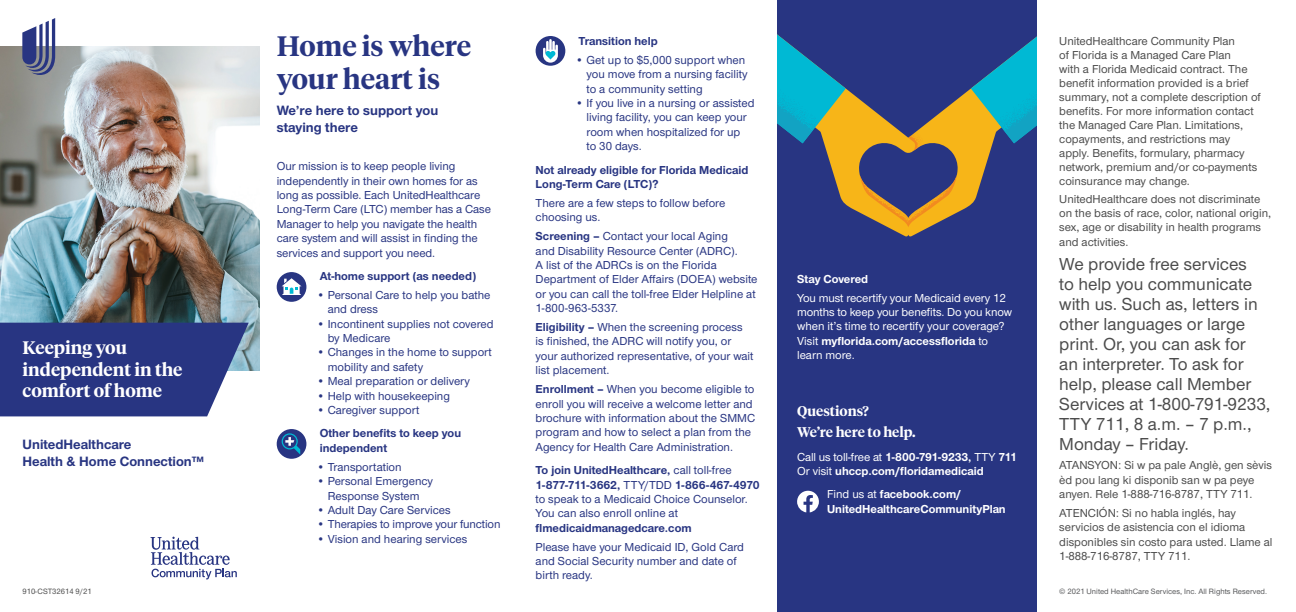
<style>
.page{position:relative;width:1296px;height:612px;background:#fff}
.page>*{position:absolute;margin:0;border:0;box-sizing:border-box;transform-origin:0 0}
.t1{font:600 28px/33.6px "UHC Serif Headline";color:#283582}
.t2{font:500 18px/20px "UHC Sans";color:#4c4c4c}
.t3{font:600 18px/21.6px "UHC Serif Headline";color:#fff}
.t4{font:700 14px/16.8px "UHC Sans";color:#283582}
.t5{font:600 14px/21.3px "UHC Serif Headline";color:#fff}
.t6{font:500 12px/14.4px "UHC Sans";color:#283582}
.t7{font:500 12px/14px "UHC Sans";color:#4c4c4c}
.t8{font:700 12px/14.4px "UHC Sans";color:#283582}
.t9{font:500 12px/14.4px "UHC Sans";letter-spacing:-.01em;color:#fff}
.t10{font:700 12px/14.4px "UHC Sans";color:#fff}
.t11{font:500 8px "UHC Sans";color:#57585a}
.t12{font:500 8px "UHC Sans";color:#4c4c4c}
.s1{font-weight:700}
.s2{font-weight:500}
</style>
<div class="page">
<img style="left:0;top:47px;width:259px;height:324px">
<svg style="left:0;top:323px;width:249px;height:93px"></svg>
<div style="left:778px;top:0;width:259px;height:612px;background:#283582"></div>
<svg style="left:802px;top:88px;width:213px;height:149px"></svg>
<svg style="left:860px;top:174px;width:97px;height:53px"></svg>
<svg style="left:908px;top:133px;width:16px;height:19px"></svg>
<svg style="left:971px;top:36px;width:66px;height:107px"></svg>
<svg style="left:778px;top:35px;width:68px;height:108px"></svg>
<svg style="left:150px;top:537px;width:87px;height:42px"></svg>
<svg style="left:22px;top:18px;width:33px;height:57px"></svg>
<svg style="left:797px;top:491px;width:22px;height:21px"></svg>
<div style="left:277px;top:272px;width:29px;height:30px;background:#283582;border-radius:50%"></div>
<svg style="left:282px;top:278px;width:19px;height:17px"></svg>
<div style="left:536px;top:36px;width:29px;height:30px;background:#283582;border-radius:50%"></div>
<svg style="left:543px;top:39px;width:15px;height:24px"></svg>
<div style="left:277px;top:429px;width:29px;height:30px;background:#283582;border-radius:50%"></div>
<svg style="left:282px;top:433px;width:18px;height:21px"></svg>
<h2 class="t3" style="left:23px;top:336px;width:161px">Keeping you independent in the comfort of home</h2>
<p class="t4" style="left:23px;top:436px;width:183px">UnitedHealthcare<br>Health &amp; Home Connection™</p>
<p class="t12" style="left:22px;top:586px;width:71px">910-CST32614 9/21</p>
<h1 class="t1" style="left:277px;top:28px;width:196px">Home is where your heart is</h1>
<p class="t4" style="left:277px;top:102px;width:163px">We’re here to support you staying there</p>
<p class="t6" style="left:277px;top:158px;width:216px">Our mission is to keep people living independently in their own homes for as long as possible. Each UnitedHealthcare Long-Term Care (LTC) member has a Case Manager to help you navigate the health care system and will assist in finding the services and support you need.</p>
<p class="t8" style="left:320px;top:268px;width:158px">At-home support (as needed)</p>
<p class="t6" style="left:328px;top:287px;width:164px;text-indent:-11px">• Personal Care to help you bathe and dress</p>
<p class="t6" style="left:328px;top:316px;width:167px;text-indent:-11px">• Incontinent supplies not covered by Medicare</p>
<p class="t6" style="left:328px;top:345px;width:166px;text-indent:-11px">• Changes in the home to support mobility and safety</p>
<p class="t6" style="left:317px;top:374px;width:155px">• Meal preparation or delivery</p>
<p class="t6" style="left:317px;top:388px;width:135px">• Help with housekeeping</p>
<p class="t6" style="left:317px;top:402px;width:104px">• Caregiver support</p>
<p class="t8" style="left:320px;top:426px;width:143px">Other benefits to keep you independent</p>
<p class="t6" style="left:317px;top:459px;width:86px">• Transportation</p>
<p class="t6" style="left:317px;top:473px;width:118px;text-align:center">• Personal Emergency<br>Response System</p>
<p class="t6" style="left:317px;top:502px;width:136px">• Adult Day Care Services</p>
<p class="t6" style="left:317px;top:517px;width:185px">• Therapies to improve your function</p>
<p class="t6" style="left:317px;top:531px;width:152px">• Vision and hearing services</p>
<p class="t8" style="left:579px;top:33px;width:81px">Transition help</p>
<p class="t6" style="left:587px;top:52px;width:163px;text-indent:-11px">• Get up to $5,000 support when you move from a nursing facility to a community setting</p>
<p class="t6" style="left:587px;top:95px;width:169px;text-indent:-11px">• If you live in a nursing or assisted living facility, you can keep your room when hospitalized for up<br>to 30 days.</p>
<p class="t8" style="left:536px;top:162px;width:214px">Not already eligible for Florida Medicaid<br>Long-Term Care (LTC)?</p>
<p class="t6" style="left:536px;top:195px;width:191px">There are a few steps to follow before choosing us.</p>
<p class="t6" style="left:536px;top:228px;width:223px"><span class="s1">Screening –</span> Contact your local Aging<br>and Disability Resource Center (ADRC).<br>A list of the ADRCs is on the Florida Department of Elder Affairs (DOEA) website or you can call the toll-free Elder Helpline at 1-800-963-5337.</p>
<p class="t6" style="left:536px;top:319px;width:220px"><span class="s1">Eligibility –</span> When the screening process is finished, the ADRC will notify you, or your authorized representative, of your wait list placement.</p>
<p class="t6" style="left:536px;top:381px;width:221px"><span class="s1">Enrollment –</span> When you become eligible to enroll you will receive a welcome letter and brochure with information about the SMMC program and how to select a plan from the Agency for Health Care Administration.</p>
<p class="t6" style="left:536px;top:462px;width:226px"><span class="s1">To join UnitedHealthcare,</span> call toll-free <span class="s1">1-877-711-3662,</span> TTY/TDD <span class="s1">1-866-467-4970 </span>to speak to a Medicaid Choice Counselor.<br>You can also enroll online at</p>
<p class="t8" style="left:536px;top:520px;width:157px">flmedicaidmanagedcare.com</p>
<p class="t6" style="left:536px;top:539px;width:210px">Please have your Medicaid ID, Gold Card and Social Security number and date of birth ready.</p>
<p class="t10" style="left:797px;top:271px;width:73px">Stay Covered</p>
<p class="t9" style="left:797px;top:290px;width:216px">You must recertify your Medicaid every 12 months to keep your benefits. Do you know when it’s time to recertify your coverage?<br>Visit <span class="s1">myflorida.com/accessflorida</span> to learn more.</p>
<p class="t5" style="left:797px;top:400px;width:120px">Questions?<br>We’re here to help.</p>
<p class="t10" style="left:797px;top:449px;width:221px"><span class="s2">Call us toll-free at</span> 1-800-791-9233, <span class="s2">TTY</span> 711<br><span class="s2">Or visit</span> uhccp.com/floridamedicaid</p>
<p class="t10" style="left:827px;top:487px;width:180px"><span class="s2">Find us at</span> facebook.com/<br>UnitedHealthcareCommunityPlan</p>
<p class="t7" style="left:1059px;top:33px;width:203px">UnitedHealthcare Community Plan<br>of Florida is a Managed Care Plan<br>with a Florida Medicaid contract. The benefit information provided is a brief summary, not a complete description of benefits. For more information contact the Managed Care Plan. Limitations, copayments, and restrictions may apply. Benefits, formulary, pharmacy network, premium and/or co-payments coinsurance may change.</p>
<p class="t7" style="left:1059px;top:192px;width:213px">UnitedHealthcare does not discriminate on the basis of race, color, national origin, sex, age or disability in health programs and activities.</p>
<p class="t2" style="left:1059px;top:253px;width:213px">We provide free services<br>to help you communicate with us. Such as, letters in other languages or large print. Or, you can ask for<br>an interpreter. To ask for help, please call Member<br>Services at 1-800-791-9233,<br>TTY 711, 8 a.m. – 7 p.m.,<br>Monday – Friday.</p>
<p class="t7" style="left:1059px;top:457px;width:214px;line-height:14.4px">ATANSYON: Si w pa pale Anglè, gen sèvis èd pou lang ki disponib san w pa peye anyen. Rele 1-888-716-8787, TTY 711.</p>
<p class="t7" style="left:1059px;top:505px;width:215px;line-height:14.4px">ATENCIÓN: Si no habla inglés, hay servicios de asistencia con el idioma disponibles sin costo para usted. Llame al 1-888-716-8787, TTY 711.</p>
<p class="t11" style="left:1059px;top:586px;width:209px">© 2021 United HealthCare Services, Inc. All Rights Reserved.</p>
</div>
